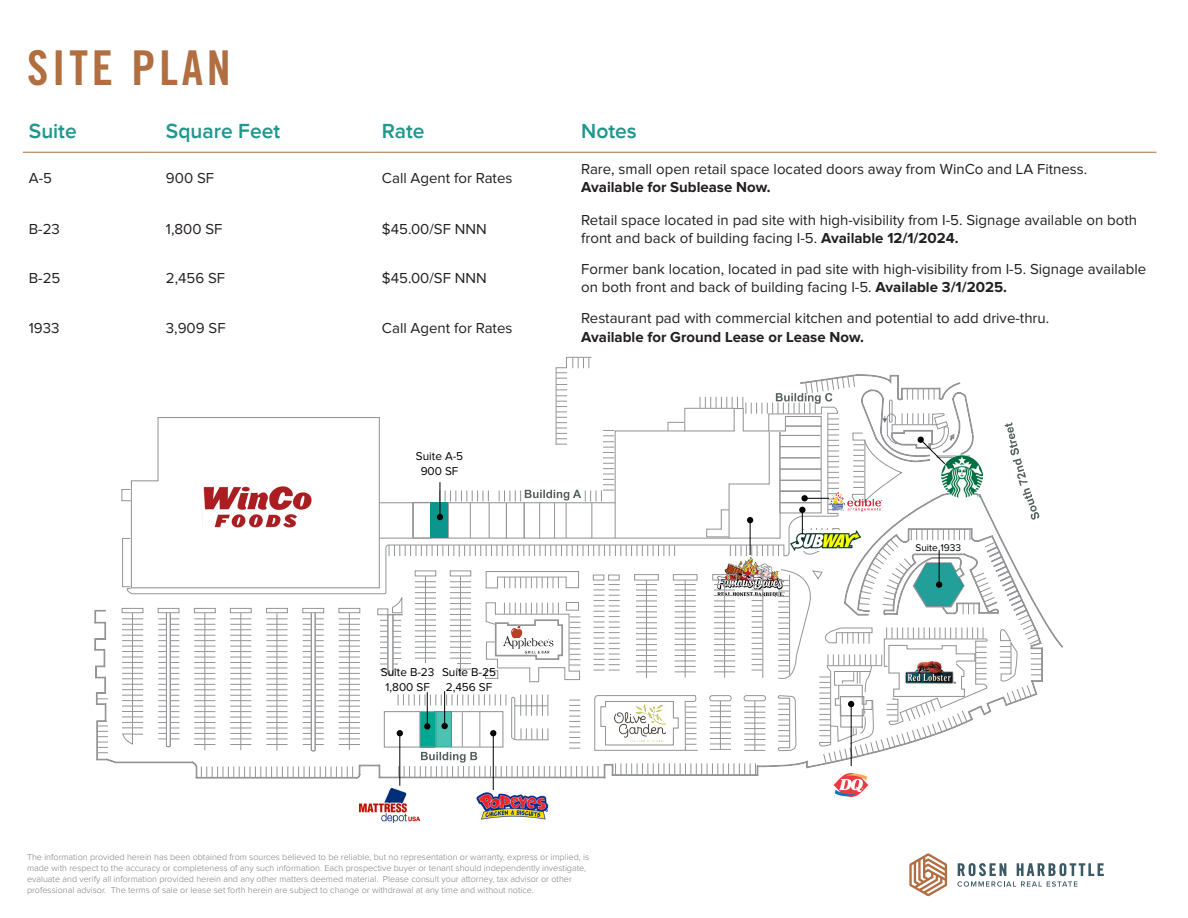
<style>
.page{position:relative;width:1188px;height:918px;background:#fff}
.page>*{position:absolute;margin:0;border:0;box-sizing:border-box;transform-origin:0 0}
.t1{font:48px "Trade Gothic LT Std Bd Cn 20";letter-spacing:.08em;color:#b06e41}
.t2{font:600 21px "Proxima Nova";color:#1f968e}
.t3{font:15px/18px "Proxima Nova";color:#231f20}
.t4{font:700 15px "Proxima Nova";color:#231f20}
.t5{font:11.7px/14.9px "Proxima Nova";color:#000;text-align:center}
.t6{font:10.05px "Proxima Nova";color:#000}
.t7{font:300 9px/10.8px "Proxima Nova";color:#808080}
.s1{font-weight:700}
</style>
<div class="page">
<svg style="left:957px;top:863px;width:147px;height:24px"></svg>
<svg style="left:909px;top:853px;width:38px;height:43px"></svg>
<svg style="left:97px;top:726px;width:11px;height:27px"></svg>
<hr style="left:399px;top:733px;width:1px;height:53px;background:#000">
<hr style="left:493px;top:733px;width:1px;height:59px;background:#000">
<img style="left:360px;top:789px;width:60px;height:33px">
<img style="left:477px;top:790px;width:71px;height:30px">
<img style="left:833px;top:778px;width:36px;height:19px">
<svg style="left:122px;top:357px;width:920px;height:421px"></svg>
<img style="left:904px;top:661px;width:51px;height:23px">
<svg style="left:434px;top:712px;width:18px;height:35px"></svg>
<hr style="left:444px;top:691px;width:1px;height:35px;background:#000">
<div style="left:441px;top:723px;width:7px;height:6px;background:#000;border-radius:50%"></div>
<hr style="left:23px;top:152px;width:137px;height:1px;background:#b06e41">
<hr style="left:160px;top:152px;width:216px;height:1px;background:#b06e41">
<hr style="left:376px;top:152px;width:199px;height:1px;background:#b06e41">
<hr style="left:575px;top:152px;width:581px;height:1px;background:#b06e41">
<p class="t1" style="left:27px;top:39px;width:205px">SITE PLAN</p>
<p class="t2" style="left:29px;top:120px;width:49px">Suite</p>
<p class="t2" style="left:166px;top:120px;width:116px">Square Feet</p>
<p class="t2" style="left:382px;top:120px;width:44px">Rate</p>
<p class="t2" style="left:581px;top:120px;width:57px">Notes</p>
<p class="t3" style="left:29px;top:170px;width:25px">A-5</p>
<p class="t3" style="left:166px;top:170px;width:50px">900 SF</p>
<p class="t3" style="left:382px;top:170px;width:132px">Call Agent for Rates</p>
<p class="t3" style="left:581px;top:161px;width:508px">Rare, small open retail space located doors away from WinCo and LA Fitness.<br><span class="s1">Available for Sublease Now.</span></p>
<p class="t3" style="left:29px;top:220px;width:33px">B-23</p>
<p class="t3" style="left:166px;top:220px;width:58px">1,800 SF</p>
<p class="t3" style="left:382px;top:220px;width:106px">$45.00/SF NNN</p>
<p class="t3" style="left:581px;top:211px;width:558px">Retail space located in pad site with high-visibility from I-5. Signage available on both front and back of building facing I-5. <span class="s1">Available 12/1/2024.</span></p>
<p class="t3" style="left:29px;top:270px;width:33px">B-25</p>
<p class="t3" style="left:166px;top:270px;width:61px">2,456 SF</p>
<p class="t3" style="left:382px;top:270px;width:106px">$45.00/SF NNN</p>
<p class="t3" style="left:581px;top:261px;width:567px">Former bank location, located in pad site with high-visibility from I-5. Signage available on both front and back of building facing I-5. <span class="s1">Available 3/1/2025.</span></p>
<p class="t3" style="left:29px;top:319px;width:32px">1933</p>
<p class="t3" style="left:166px;top:319px;width:61px">3,909 SF</p>
<p class="t3" style="left:382px;top:319px;width:132px">Call Agent for Rates</p>
<p class="t3" style="left:581px;top:309px;width:470px">Restaurant pad with commercial kitchen and potential to add drive-thru.</p>
<p class="t4" style="left:581px;top:329px;width:284px">Available for Ground Lease or Lease Now.</p>
<p class="t5" style="left:416px;top:449px;width:49px">Suite A-5<br>900 SF</p>
<p class="t5" style="left:381px;top:665px;width:55px">Suite B-23<br>1,800 SF</p>
<p class="t5" style="left:442px;top:665px;width:55px">Suite B-25<br>2,456 SF</p>
<p class="t7" style="left:27px;top:852px;width:564px">The information provided herein has been obtained from sources believed to be reliable, but no representation or warranty, express or implied, is made with respect to the accuracy or completeness of any such information. Each prospective buyer or tenant should independently investigate, evaluate and verify all information provided herein and any other matters deemed material. Please consult your attorney, tax advisor or other professional advisor. The terms of sale or lease set forth herein are subject to change or withdrawal at any time and without notice.</p>
<p class="t6" style="left:915px;top:542px;width:47px">Suite 1933</p>
</div>
